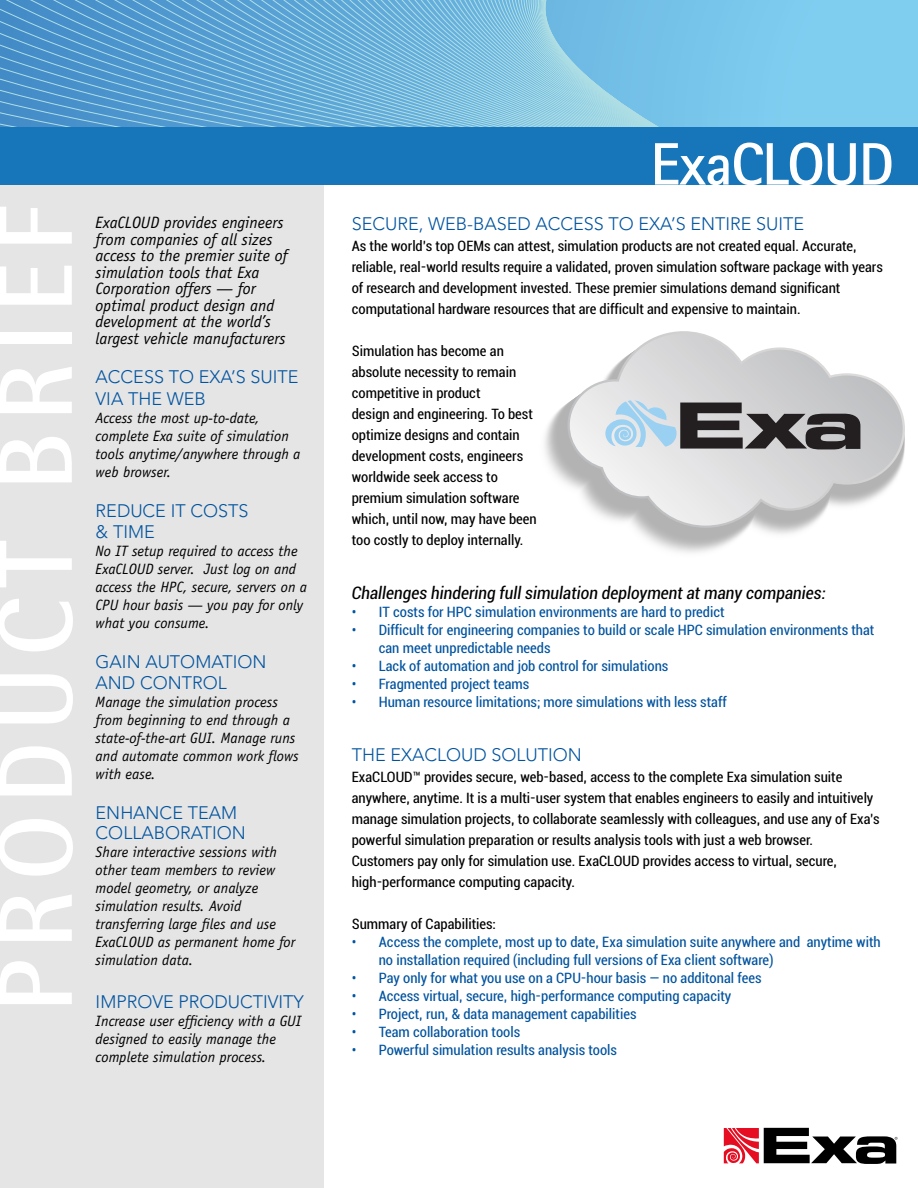
<style>
.page{position:relative;width:918px;height:1188px;background:#fff}
.page>*{position:absolute;margin:0;border:0;box-sizing:border-box;transform-origin:0 0}
.t1{font:700 105px "Rotis Semi Sans";letter-spacing:.1em;color:#fff}
.t2{font:700 60px "Rotis Sans Serif";letter-spacing:-.025em;color:#fff}
.t3{font:300 18px/21.6px "Avenir";color:#00539f}
.t4{font:italic condensed 18px "Roboto";color:#000}
.t5{font:italic 16.5px/16.5px "Officina Sans";color:#000}
.t6{font:condensed 15px/21px "Roboto";color:#000}
.t7{font:condensed 15px/18px "Roboto";color:#00539f}
.t8{font:italic 15px/18px "Officina Sans";color:#000}
</style>
<div class="page">
<svg style="left:0;top:0;width:918px;height:127px;background:#71b8df"></svg>
<svg style="left:567px;top:331px;width:338px;height:197px"></svg>
<svg style="left:605px;top:400px;width:255px;height:50px;background:#8a8f94"></svg>
<div style="left:0;top:181px;width:324px;height:1007px;background:#e5e5e5"></div>
<div style="left:0;top:127px;width:918px;height:57px;background:#1676b9"></div>
<svg style="left:724px;top:1128px;width:174px;height:36px"></svg>
<h1 class="t1" style="left:-28px;top:1012px;width:809px;rotate:-90deg">PRODUCT BRIEF</h1>
<p class="t5" style="left:96px;top:215px;width:194px">ExaCLOUD provides engineers from companies of all sizes access to the premier suite of simulation tools that Exa<br>Corporation offers — for optimal product design and development at the world’s largest vehicle manufacturers</p>
<p class="t3" style="left:96px;top:366px;width:204px">ACCESS TO EXA’S SUITE<br>VIA THE WEB</p>
<p class="t8" style="left:96px;top:409px;width:206px">Access the most up-to-date, complete Exa suite of simulation tools anytime/anywhere through a web browser.</p>
<p class="t3" style="left:96px;top:500px;width:154px">REDUCE IT COSTS &amp; TIME</p>
<p class="t8" style="left:96px;top:542px;width:213px">No IT setup required to access the<br>ExaCLOUD server. Just log on and access the HPC, secure, servers on a<br>CPU hour basis — you pay for only what you consume.</p>
<p class="t3" style="left:96px;top:651px;width:172px">GAIN AUTOMATION<br>AND CONTROL</p>
<p class="t8" style="left:96px;top:693px;width:205px">Manage the simulation process from beginning to end through a state-of-the-art GUI. Manage runs and automate common work flows with ease.</p>
<p class="t3" style="left:96px;top:803px;width:152px;line-height:19.5px">ENHANCE TEAM<br>COLLABORATION</p>
<p class="t8" style="left:96px;top:843px;width:201px">Share interactive sessions with other team members to review model geometry, or analyze simulation results. Avoid transferring large files and use<br>ExaCLOUD as permanent home for simulation data.</p>
<p class="t3" style="left:96px;top:991px;width:210px">IMPROVE PRODUCTIVITY</p>
<p class="t8" style="left:96px;top:1012px;width:207px">Increase user efficiency with a GUI designed to easily manage the complete simulation process.</p>
<h2 class="t2" style="left:650px;top:126px;width:245px">ExaCLOUD</h2>
<p class="t3" style="left:352px;top:213px;width:454px">SECURE, WEB-BASED ACCESS TO EXA’S ENTIRE SUITE</p>
<p class="t6" style="left:352px;top:235px;width:533px">As the world’s top OEMs can attest, simulation products are not created equal. Accurate, reliable, real-world results require a validated, proven simulation software package with years of research and development invested. These premier simulations demand significant computational hardware resources that are difficult and expensive to maintain.</p>
<p class="t6" style="left:352px;top:340px;width:186px">Simulation has become an absolute necessity to remain competitive in product<br>design and engineering. To best optimize designs and contain development costs, engineers worldwide seek access to premium simulation software which, until now, may have been too costly to deploy internally.</p>
<p class="t4" style="left:352px;top:581px;width:476px">Challenges hindering full simulation deployment at many companies:</p>
<p class="t7" style="left:352px;top:602px;width:374px">• IT costs for HPC simulation environments are hard to predict</p>
<p class="t7" style="left:379px;top:620px;width:497px;text-indent:-27px">• Difficult for engineering companies to build or scale HPC simulation environments that can meet unpredictable needs</p>
<p class="t7" style="left:352px;top:656px;width:318px">• Lack of automation and job control for simulations</p>
<p class="t7" style="left:352px;top:674px;width:179px">• Fragmented project teams</p>
<p class="t7" style="left:352px;top:692px;width:376px">• Human resource limitations; more simulations with less staff</p>
<p class="t3" style="left:352px;top:744px;width:232px">THE EXACLOUD SOLUTION</p>
<p class="t6" style="left:352px;top:766px;width:530px">ExaCLOUD™ provides secure, web-based, access to the complete Exa simulation suite anywhere, anytime. It is a multi-user system that enables engineers to easily and intuitively manage simulation projects, to collaborate seamlessly with colleagues, and use any of Exa’s powerful simulation preparation or results analysis tools with just a web browser.<br>Customers pay only for simulation use. ExaCLOUD provides access to virtual, secure, high-performance computing capacity.</p>
<p class="t6" style="left:352px;top:913px;width:146px">Summary of Capabilities:</p>
<p class="t7" style="left:379px;top:932px;width:503px;text-indent:-27px">• Access the complete, most up to date, Exa simulation suite anywhere and anytime with no installation required (including full versions of Exa client software)</p>
<p class="t7" style="left:352px;top:968px;width:411px">• Pay only for what you use on a CPU-hour basis — no additonal fees</p>
<p class="t7" style="left:352px;top:986px;width:381px">• Access virtual, secure, high-performance computing capacity</p>
<p class="t7" style="left:352px;top:1004px;width:286px">• Project, run, &amp; data management capabilities</p>
<p class="t7" style="left:352px;top:1022px;width:170px">• Team collaboration tools</p>
<p class="t7" style="left:352px;top:1040px;width:267px">• Powerful simulation results analysis tools</p>
</div>
